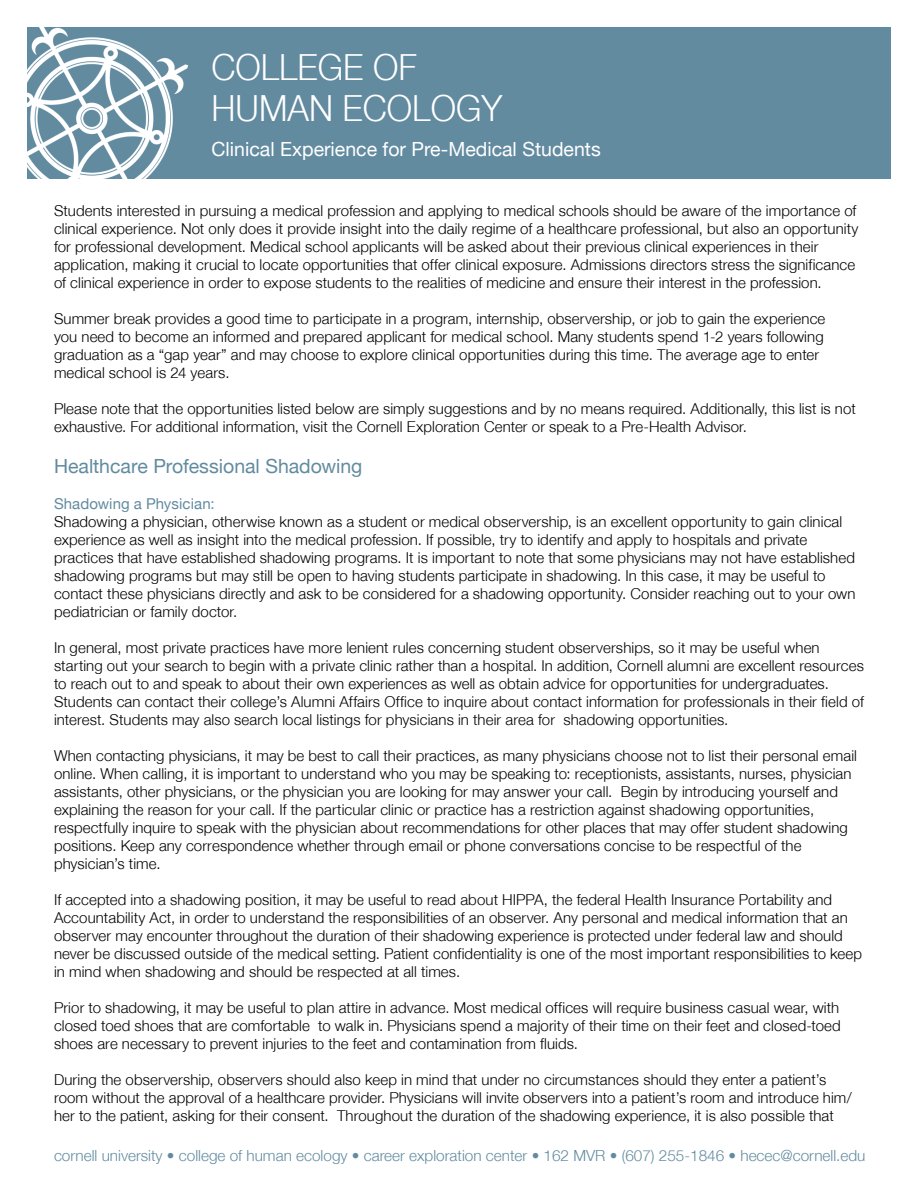
<style>
.page{position:relative;width:918px;height:1188px;background:#fff}
.page>*{position:absolute;margin:0;border:0;box-sizing:border-box;transform-origin:0 0}
.t1{font:300 36px/40.5px "Helvetica 45";color:#fff;scale:.95 1}
.t2{font:19.5px "Helvetica Neue";color:#fff}
.t3{font:19.5px "Helvetica Neue";color:#628ba0}
.t4{font:300 15.3px "Helvetica 45";color:#628ba0}
.t5{font:300 15px/18px "Helvetica 45";letter-spacing:.005em;color:#000}
.t6{font:15px "Helvetica Neue";letter-spacing:.005em;color:#628ba0}
</style>
<div class="page">
<div style="left:27px;top:27px;width:864px;height:151px;background:#628ba0"></div>
<img style="left:27px;top:27px;width:161px;height:152px">
<h1 class="t1" style="left:212px;top:46px;width:308px">COLLEGE OF<br>HUMAN ECOLOGY</h1>
<h2 class="t2" style="left:212px;top:135px;width:391px">Clinical Experience for Pre-Medical Students</h2>
<p class="t5" style="left:54px;top:201px;width:806px">Students interested in pursuing a medical profession and applying to medical schools should be aware of the importance of clinical experience. Not only does it provide insight into the daily regime of a healthcare professional, but also an opportunity for professional development. Medical school applicants will be asked about their previous clinical experiences in their application, making it crucial to locate opportunities that offer clinical exposure. Admissions directors stress the significance of clinical experience in order to expose students to the realities of medicine and ensure their interest in the profession.</p>
<p class="t5" style="left:54px;top:309px;width:773px">Summer break provides a good time to participate in a program, internship, observership, or job to gain the experience you need to become an informed and prepared applicant for medical school. Many students spend 1-2 years following graduation as a “gap year” and may choose to explore clinical opportunities during this time. The average age to enter medical school is 24 years.</p>
<p class="t5" style="left:54px;top:399px;width:803px">Please note that the opportunities listed below are simply suggestions and by no means required. Additionally, this list is not exhaustive. For additional information, visit the Cornell Exploration Center or speak to a Pre-Health Advisor.</p>
<p class="t3" style="left:54px;top:452px;width:310px">Healthcare Professional Shadowing</p>
<p class="t6" style="left:54px;top:493px;width:162px">Shadowing a Physician:</p>
<p class="t5" style="left:54px;top:513px;width:803px">Shadowing a physician, otherwise known as a student or medical observership, is an excellent opportunity to gain clinical experience as well as insight into the medical profession. If possible, try to identify and apply to hospitals and private practices that have established shadowing programs. It is important to note that some physicians may not have established shadowing programs but may still be open to having students participate in shadowing. In this case, it may be useful to contact these physicians directly and ask to be considered for a shadowing opportunity. Consider reaching out to your own pediatrician or family doctor.</p>
<p class="t5" style="left:54px;top:639px;width:811px">In general, most private practices have more lenient rules concerning student observerships, so it may be useful when starting out your search to begin with a private clinic rather than a hospital. In addition, Cornell alumni are excellent resources to reach out to and speak to about their own experiences as well as obtain advice for opportunities for undergraduates.<br>Students can contact their college’s Alumni Affairs Office to inquire about contact information for professionals in their field of interest. Students may also search local listings for physicians in their area for shadowing opportunities.</p>
<p class="t5" style="left:54px;top:747px;width:805px">When contacting physicians, it may be best to call their practices, as many physicians choose not to list their personal email online. When calling, it is important to understand who you may be speaking to: receptionists, assistants, nurses, physician assistants, other physicians, or the physician you are looking for may answer your call. Begin by introducing yourself and explaining the reason for your call. If the particular clinic or practice has a restriction against shadowing opportunities, respectfully inquire to speak with the physician about recommendations for other places that may offer student shadowing positions. Keep any correspondence whether through email or phone conversations concise to be respectful of the physician’s time.</p>
<p class="t5" style="left:54px;top:891px;width:810px">If accepted into a shadowing position, it may be useful to read about HIPPA, the federal Health Insurance Portability and Accountability Act, in order to understand the responsibilities of an observer. Any personal and medical information that an observer may encounter throughout the duration of their shadowing experience is protected under federal law and should never be discussed outside of the medical setting. Patient confidentiality is one of the most important responsibilities to keep in mind when shadowing and should be respected at all times.</p>
<p class="t5" style="left:54px;top:999px;width:788px;text-align:justify">Prior to shadowing, it may be useful to plan attire in advance. Most medical offices will require business casual wear, with closed toed shoes that are comfortable to walk in. Physicians spend a majority of their time on their feet and closed-toed shoes are necessary to prevent injuries to the feet and contamination from fluids.</p>
<p class="t5" style="left:54px;top:1071px;width:799px">During the observership, observers should also keep in mind that under no circumstances should they enter a patient’s room without the approval of a healthcare provider. Physicians will invite observers into a patient’s room and introduce him/ her to the patient, asking for their consent. Throughout the duration of the shadowing experience, it is also possible that</p>
<p class="t4" style="left:54px;top:1146px;width:813px">cornell university • college of human ecology • career exploration center • 162 MVR • (607) 255-1846 • hecec@cornell.edu</p>
</div>
